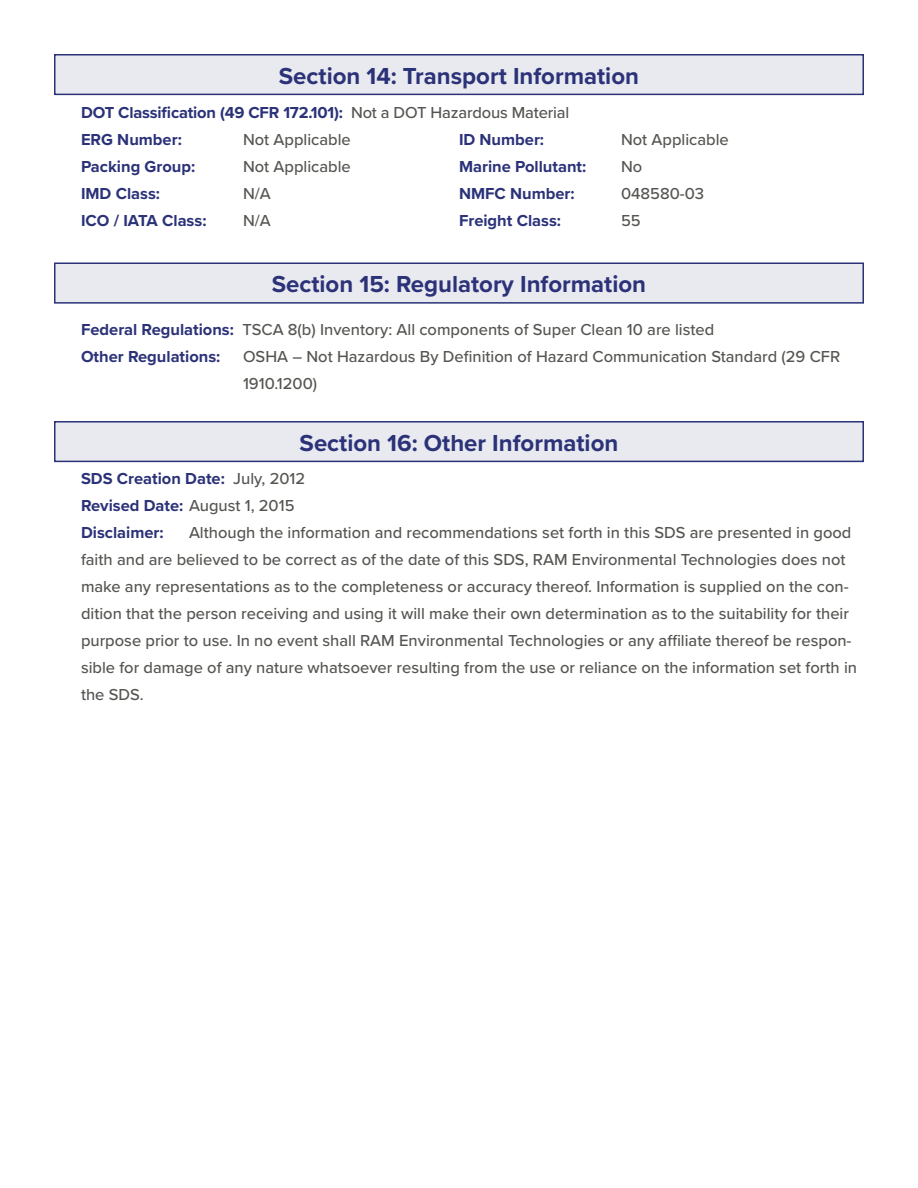
<style>
.page{position:relative;width:918px;height:1188px;background:#fff}
.page>*{position:absolute;margin:0;border:0;box-sizing:border-box;transform-origin:0 0}
.t1{font:700 24px "Proxima Nova";color:#2b3278}
.t2{font:500 16.5px/27px "Proxima Nova";color:#555652}
.t3{font:700 16.5px "Proxima Nova";color:#2b3278}
.s1{font-weight:500;color:#555652}
.s2{font-weight:700;color:#2b3278}
</style>
<div class="page">
<div style="left:54px;top:54px;width:810px;height:41px;background:#e9e9f0;border:2px solid #2b3278"></div>
<div style="left:54px;top:262px;width:810px;height:42px;background:#e9e9f0;border:2px solid #2b3278"></div>
<div style="left:54px;top:421px;width:810px;height:41px;background:#e9e9f0;border:2px solid #2b3278"></div>
<p class="t1" style="left:279px;top:58px;width:362px">Section 14: Transport Information</p>
<p class="t3" style="left:81px;top:100px;width:490px">DOT Classification (49 CFR 172.101): <span class="s1">Not a DOT Hazardous Material</span></p>
<p class="t3" style="left:81px;top:127px;width:102px">ERG Number:</p>
<p class="t2" style="left:243px;top:125px;width:109px">Not Applicable</p>
<p class="t3" style="left:459px;top:127px;width:87px">ID Number:</p>
<p class="t2" style="left:621px;top:125px;width:109px">Not Applicable</p>
<p class="t3" style="left:81px;top:154px;width:116px">Packing Group:</p>
<p class="t2" style="left:243px;top:152px;width:109px">Not Applicable</p>
<p class="t3" style="left:459px;top:154px;width:129px">Marine Pollutant:</p>
<p class="t2" style="left:621px;top:152px;width:23px">No</p>
<p class="t3" style="left:81px;top:181px;width:81px">IMD Class:</p>
<p class="t2" style="left:243px;top:179px;width:29px">N/A</p>
<p class="t3" style="left:459px;top:181px;width:117px">NMFC Number:</p>
<p class="t2" style="left:621px;top:179px;width:85px">048580-03</p>
<p class="t3" style="left:81px;top:208px;width:127px">ICO / IATA Class:</p>
<p class="t2" style="left:243px;top:206px;width:29px">N/A</p>
<p class="t3" style="left:459px;top:208px;width:104px">Freight Class:</p>
<p class="t2" style="left:621px;top:206px;width:21px">55</p>
<p class="t1" style="left:272px;top:267px;width:376px">Section 15: Regulatory Information</p>
<p class="t2" style="left:81px;top:315px;width:635px"><span class="s2">Federal Regulations:</span> TSCA 8(b) Inventory: All components of Super Clean 10 are listed</p>
<p class="t3" style="left:81px;top:344px;width:141px">Other Regulations:</p>
<p class="t2" style="left:243px;top:342px;width:599px">OSHA – Not Hazardous By Definition of Hazard Communication Standard (29 CFR<br>1910.1200)</p>
<p class="t1" style="left:300px;top:425px;width:320px">Section 16: Other Information</p>
<p class="t3" style="left:81px;top:466px;width:226px">SDS Creation Date: <span class="s1">July, 2012</span></p>
<p class="t3" style="left:81px;top:493px;width:215px">Revised Date: <span class="s1">August 1, 2015</span></p>
<p class="t3" style="left:81px;top:520px;width:84px">Disclaimer:</p>
<p class="t2" style="left:81px;top:518px;width:778px;text-indent:108px">Although the information and recommendations set forth in this SDS are presented in good faith and are believed to be correct as of the date of this SDS, RAM Environmental Technologies does not make any representations as to the completeness or accuracy thereof. Information is supplied on the con&shy;dition that the person receiving and using it will make their own determination as to the suitability for their purpose prior to use. In no event shall RAM Environmental Technologies or any affiliate thereof be respon&shy;sible for damage of any nature whatsoever resulting from the use or reliance on the information set forth in the SDS.</p>
</div>
